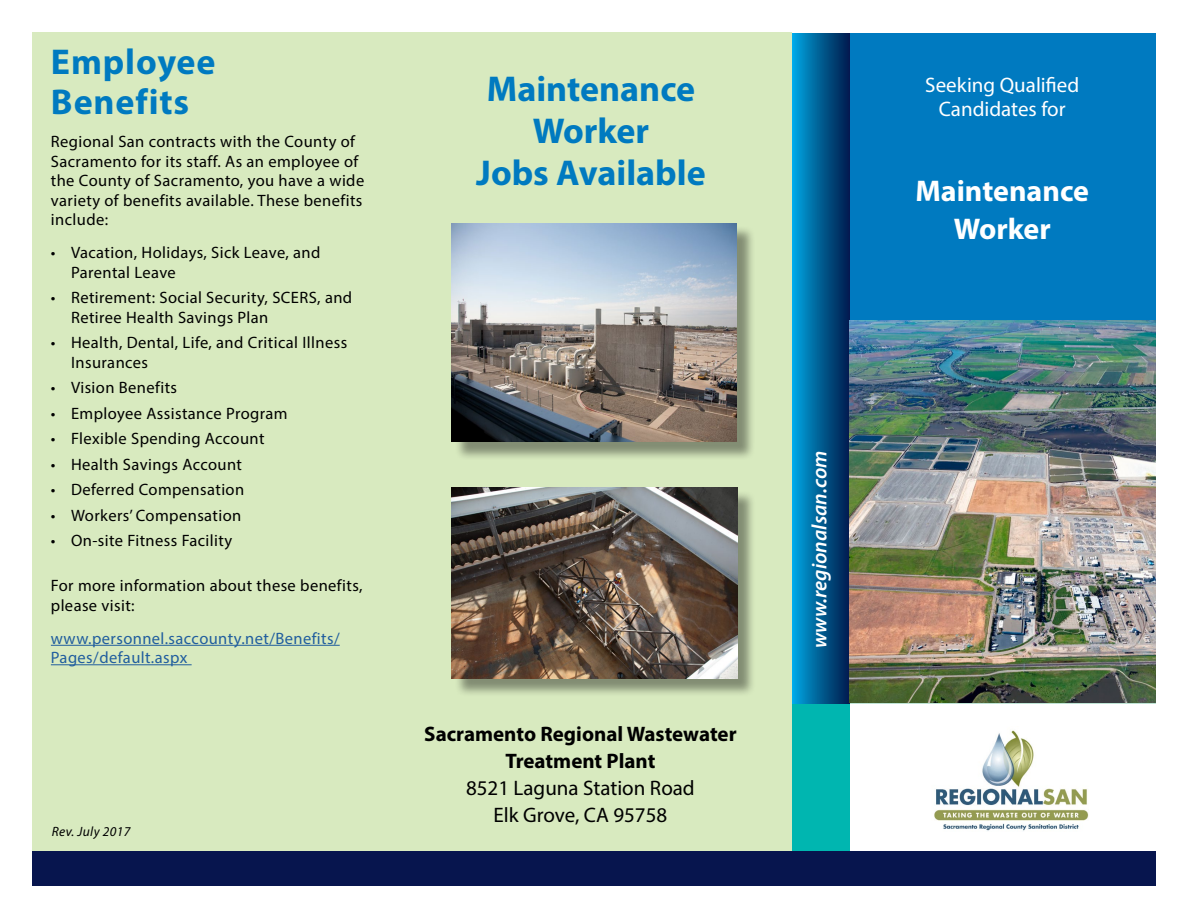
<style>
.page{position:relative;width:1188px;height:918px;background:#fff}
.page>*{position:absolute;margin:0;border:0;box-sizing:border-box;transform-origin:0 0}
.t1{font:700 36px/42px "Myriad Pro";color:#007ac0;text-align:center}
.t2{font:700 36px/40.5px "Myriad Pro";letter-spacing:.025em;color:#007ac0}
.t3{font:700 30px/37.5px "Myriad Pro";color:#fff;text-align:center}
.t4{font:700 21px/27px "Myriad Pro";color:#000;text-align:center}
.t5{font:21px/27px "Myriad Pro";color:#000;text-align:center}
.t6{font:21px/24px "Myriad Pro";color:#fff;text-align:center}
.t7{font:italic 600 21px "Myriad Pro";color:#fff}
.t8{font:16.5px/19.5px "Myriad Pro";letter-spacing:.025em;color:#000}
.t9{font:16.5px/19.5px "Myriad Pro";letter-spacing:.025em;color:#215e9e}
.t10{font:italic 13.5px "Myriad Pro";letter-spacing:.025em;color:#000}
</style>
<div class="page">
<div style="left:792px;top:703px;width:58px;height:152px;background:#00b6b0"></div>
<div style="left:849px;top:33px;width:307px;height:288px;background:#007ac0"></div>
<div style="left:792px;top:33px;width:58px;height:670px;background:linear-gradient(to right,#00a6e2,#011a4b)"></div>
<div style="left:32px;top:32px;width:760px;height:821px;background:#d8eabf"></div>
<div style="left:32px;top:851px;width:1124px;height:35px;background:#07154e"></div>
<img style="left:850px;top:321px;width:305px;height:382px">
<img style="left:934px;top:730px;width:155px;height:101px">
<hr style="left:51px;top:645px;width:289px;height:1px;background:#215e9e">
<hr style="left:51px;top:664px;width:141px;height:1px;background:#215e9e">
<div style="left:454px;top:226px;width:301px;height:234px;background:#000;opacity:.4"></div>
<img style="left:452px;top:223px;width:285px;height:219px">
<div style="left:455px;top:490px;width:300px;height:207px;background:#000;opacity:.4"></div>
<img style="left:452px;top:488px;width:285px;height:190px">
<h1 class="t2" style="left:51px;top:40px;width:166px">Employee<br>Benefits</h1>
<p class="t8" style="left:51px;top:132px;width:315px">Regional San contracts with the County of Sacramento for its staff. As an employee of the County of Sacramento, you have a wide variety of benefits available. These benefits include:</p>
<p class="t8" style="left:71px;top:243px;width:251px;text-indent:-20px">• Vacation, Holidays, Sick Leave, and<br>Parental Leave</p>
<p class="t8" style="left:71px;top:288px;width:283px;text-indent:-20px">• Retirement: Social Security, SCERS, and<br>Retiree Health Savings Plan</p>
<p class="t8" style="left:71px;top:333px;width:278px;text-indent:-20px">• Health, Dental, Life, and Critical Illness<br>Insurances</p>
<p class="t8" style="left:51px;top:378px;width:128px">• Vision Benefits</p>
<p class="t8" style="left:51px;top:403px;width:238px">• Employee Assistance Program</p>
<p class="t8" style="left:51px;top:429px;width:215px">• Flexible Spending Account</p>
<p class="t8" style="left:51px;top:454px;width:193px">• Health Savings Account</p>
<p class="t8" style="left:51px;top:480px;width:195px">• Deferred Compensation</p>
<p class="t8" style="left:51px;top:505px;width:192px">• Workers’ Compensation</p>
<p class="t8" style="left:51px;top:531px;width:183px">• On-site Fitness Facility</p>
<p class="t8" style="left:51px;top:576px;width:313px">For more information about these benefits, please visit:</p>
<p class="t9" style="left:51px;top:628px;width:290px">www.personnel.saccounty.net/Benefits/<br>Pages/default.aspx</p>
<p class="t10" style="left:52px;top:823px;width:80px">Rev. July 2017</p>
<h1 class="t1" style="left:476px;top:66px;width:231px">Maintenance<br>Worker<br>Jobs Available</h1>
<p class="t4" style="left:424px;top:719px;width:314px">Sacramento Regional Wastewater<br>Treatment Plant</p>
<p class="t5" style="left:466px;top:774px;width:230px">8521 Laguna Station Road<br>Elk Grove, CA 95758</p>
<p class="t7" style="left:806px;top:648px;width:199px;rotate:-90deg">www.regionalsan.com</p>
<p class="t6" style="left:925px;top:72px;width:155px">Seeking Qualified<br>Candidates for</p>
<h2 class="t3" style="left:915px;top:171px;width:175px">Maintenance<br>Worker</h2>
</div>
